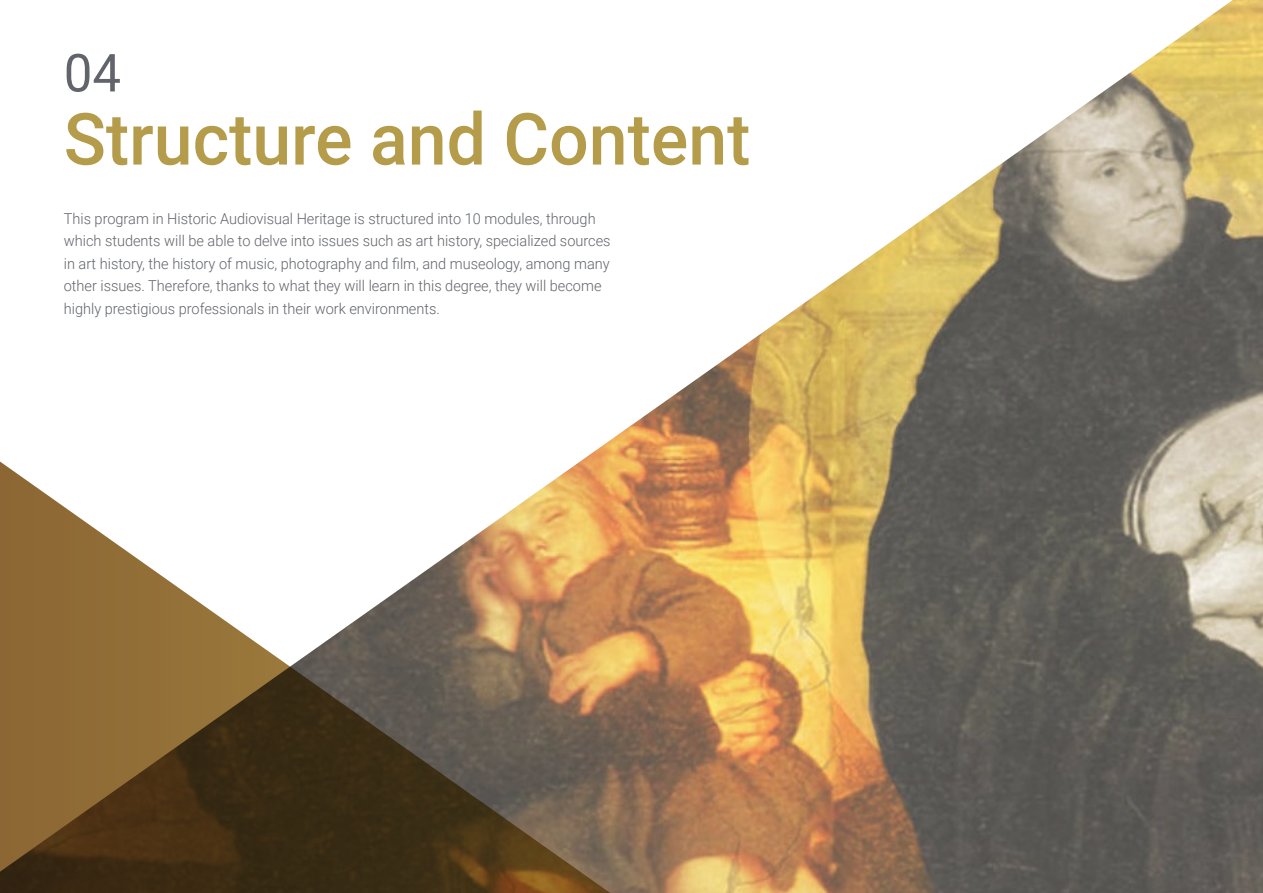
<style>
.page{position:relative;width:1263px;height:893px;background:#fff}
.page>*{position:absolute;margin:0;border:0;box-sizing:border-box;transform-origin:0 0}
.t1{font:500 72px "Roboto";color:#b49c4b}
.t2{font:52.5px "Roboto";color:#61646a}
.t3{font:300 15px/22.5px "Roboto";color:#61646a}
</style>
<div class="page">
<img style="left:602px;top:0;width:661px;height:893px">
<svg style="left:0;top:446px;width:640px;height:447px"></svg>
<h2 class="t2" style="left:64px;top:36px;width:59px">04</h2>
<h1 class="t1" style="left:64px;top:89px;width:688px">Structure and Content</h1>
<p class="t3" style="left:64px;top:207px;width:548px">This program in Historic Audiovisual Heritage is structured into 10 modules, through which students will be able to delve into issues such as art history, specialized sources in art history, the history of music, photography and film, and museology, among many other issues. Therefore, thanks to what they will learn in this degree, they will become highly prestigious professionals in their work environments.</p>
</div>
